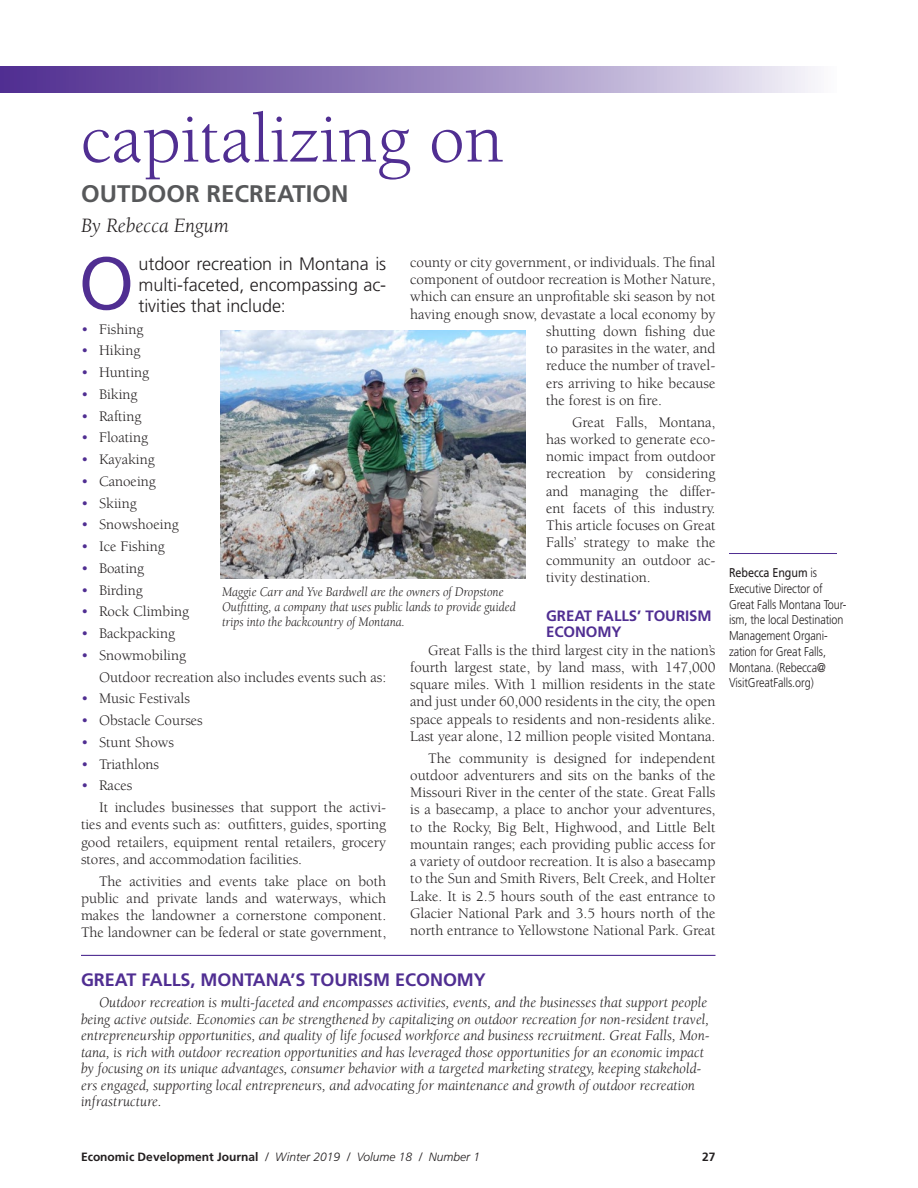
<style>
.page{position:relative;width:918px;height:1188px;background:#fff}
.page>*{position:absolute;margin:0;border:0;box-sizing:border-box;transform-origin:0 0}
.Body_Copy_Intro_1st{font:300 100.5px "Frutiger";color:#502e92}
.Chapter_Head{font:72px "Berkeley";color:#502e92}
.Chapter_Subhead{font:700 24px "Frutiger";color:#57585a}
.Chapter_Author{font:italic 21px "Berkeley";color:#231f20}
.Body_Copy_Intro_1st-2{font:300 18px/21px "Frutiger";letter-spacing:-.005em;color:#231f20;text-align:justify}
.Chapter_Abstract__Su{font:700 18px "Frutiger";color:#502e92}
.Body_Copy{font:15px/17.2px "Berkeley";color:#231f20;text-align:justify}
.Chapter_Abtract__Ita{font:italic 15px/16.5px "Berkeley";color:#231f20}
.Body_Copy_Bullets{font:15px "Berkeley";color:#231f20}
.Subhead_1{font:700 15px/16.5px "Frutiger";letter-spacing:-.005em;color:#502e92}
.Photo_Captions-itali{font:italic 13.5px/15px "Berkeley";color:#231f20;scale:.95 1}
.Chapter_Author_s_Bio{font:300 12.75px/15.8px "Frutiger";letter-spacing:-.005em;color:#231f20;scale:.85 1}
.t1{font:italic 300 12px "Frutiger";color:#231f20}
.t2{font:700 12px "Frutiger";color:#231f20}
.s1{color:#502e92}
.s2{font-weight:400}
.s3{font-weight:700;font-style:normal}
</style>
<div class="page">
<hr style="left:81px;top:955px;width:635px;height:1px;background:#502e92">
<div style="left:0;top:66px;width:837px;height:27px;background:linear-gradient(to right,#48258b,#efedf6)"></div>
<hr style="left:729px;top:553px;width:108px;height:1px;background:#502e92">
<img style="left:220px;top:330px;width:306px;height:249px">
<p class="Chapter_Head" style="left:81px;top:101px;width:424px">capitalizing on</p>
<p class="Chapter_Subhead" style="left:81px;top:180px;width:269px">OUTDOOR RECREATION</p>
<p class="Chapter_Author" style="left:81px;top:215px;width:150px">By Rebecca Engum</p>
<p class="Body_Copy" style="left:410px;top:254px;width:307px">county or city government, or individuals. The final</p>
<p class="Body_Copy" style="left:410px;top:271px;width:307px">component of outdoor recreation is Mother Nature,</p>
<p class="Body_Copy" style="left:410px;top:288px;width:307px">which can ensure an unprofitable ski season by not</p>
<p class="Body_Copy" style="left:410px;top:306px;width:307px">having enough snow, devastate a local economy by</p>
<p class="Body_Copy" style="left:546px;top:323px;width:171px">shutting down fishing due</p>
<p class="Body_Copy" style="left:546px;top:340px;width:171px">to parasites in the water, and</p>
<p class="Body_Copy" style="left:546px;top:357px;width:171px">reduce the number of travel-</p>
<p class="Body_Copy" style="left:546px;top:375px;width:171px">ers arriving to hike because</p>
<p class="Body_Copy" style="left:546px;top:392px;width:117px">the forest is on fire.</p>
<p class="Body_Copy" style="left:546px;top:414px;width:171px;text-indent:26px">Great Falls, Montana, has worked to generate eco&shy;nomic impact from outdoor recreation by considering and managing the differ&shy;ent facets of this industry.<br>This article focuses on Great Falls’ strategy to make the community an outdoor ac&shy;tivity destination.</p>
<p class="Subhead_1" style="left:546px;top:607px;width:167px">GREAT FALLS’ TOURISM<br>ECONOMY</p>
<p class="Body_Copy" style="left:410px;top:642px;width:307px;text-indent:18px">Great Falls is the third largest city in the nation’s fourth largest state, by land mass, with 147,000 square miles. With 1 million residents in the state and just under 60,000 residents in the city, the open space appeals to residents and non-residents alike.<br>Last year alone, 12 million people visited Montana.</p>
<p class="Body_Copy" style="left:410px;top:750px;width:307px;text-indent:18px">The community is designed for independent outdoor adventurers and sits on the banks of the Missouri River in the center of the state. Great Falls is a basecamp, a place to anchor your adventures, to the Rocky, Big Belt, Highwood, and Little Belt mountain ranges; each providing public access for a variety of outdoor recreation. It is also a basecamp to the Sun and Smith Rivers, Belt Creek, and Holter Lake. It is 2.5 hours south of the east entrance to Glacier National Park and 3.5 hours north of the north entrance to Yellowstone National Park. Great</p>
<p class="Body_Copy_Intro_1st-2" style="left:138px;top:253px;width:249px">utdoor recreation in Montana is multi-faceted, encompassing ac&shy;tivities that include:</p>
<p class="Body_Copy_Bullets" style="left:81px;top:321px;width:64px"><span class="s1">•</span> Fishing</p>
<p class="Body_Copy_Bullets" style="left:81px;top:343px;width:61px"><span class="s1">•</span> Hiking</p>
<p class="Body_Copy_Bullets" style="left:81px;top:365px;width:70px"><span class="s1">•</span> Hunting</p>
<p class="Body_Copy_Bullets" style="left:81px;top:386px;width:58px"><span class="s1">•</span> Biking</p>
<p class="Body_Copy_Bullets" style="left:81px;top:408px;width:62px"><span class="s1">•</span> Rafting</p>
<p class="Body_Copy_Bullets" style="left:81px;top:430px;width:69px"><span class="s1">•</span> Floating</p>
<p class="Body_Copy_Bullets" style="left:81px;top:452px;width:75px"><span class="s1">•</span> Kayaking</p>
<p class="Body_Copy_Bullets" style="left:81px;top:473px;width:76px"><span class="s1">•</span> Canoeing</p>
<p class="Body_Copy_Bullets" style="left:81px;top:495px;width:57px"><span class="s1">•</span> Skiing</p>
<p class="Body_Copy_Bullets" style="left:81px;top:517px;width:99px"><span class="s1">•</span> Snowshoeing</p>
<p class="Body_Copy_Bullets" style="left:81px;top:539px;width:85px"><span class="s1">•</span> Ice Fishing</p>
<p class="Body_Copy_Bullets" style="left:81px;top:560px;width:65px"><span class="s1">•</span> Boating</p>
<p class="Body_Copy_Bullets" style="left:81px;top:582px;width:63px"><span class="s1">•</span> Birding</p>
<p class="Body_Copy_Bullets" style="left:81px;top:604px;width:110px"><span class="s1">•</span> Rock Climbing</p>
<p class="Body_Copy_Bullets" style="left:81px;top:626px;width:96px"><span class="s1">•</span> Backpacking</p>
<p class="Body_Copy_Bullets" style="left:81px;top:647px;width:107px"><span class="s1">•</span> Snowmobiling</p>
<p class="Body_Copy" style="left:99px;top:669px;width:289px">Outdoor recreation also includes events such as:</p>
<p class="Body_Copy_Bullets" style="left:81px;top:691px;width:111px"><span class="s1">•</span> Music Festivals</p>
<p class="Body_Copy_Bullets" style="left:81px;top:713px;width:123px"><span class="s1">•</span> Obstacle Courses</p>
<p class="Body_Copy_Bullets" style="left:81px;top:734px;width:94px"><span class="s1">•</span> Stunt Shows</p>
<p class="Body_Copy_Bullets" style="left:81px;top:756px;width:80px"><span class="s1">•</span> Triathlons</p>
<p class="Body_Copy_Bullets" style="left:81px;top:778px;width:53px"><span class="s1">•</span> Races</p>
<p class="Body_Copy" style="left:81px;top:799px;width:307px;text-indent:18px">It includes businesses that support the activi&shy;ties and events such as: outfitters, guides, sporting good retailers, equipment rental retailers, grocery stores, and accommodation facilities.</p>
<p class="Body_Copy" style="left:81px;top:873px;width:307px;text-indent:18px">The activities and events take place on both public and private lands and waterways, which makes the landowner a cornerstone component.<br>The landowner can be federal or state government,</p>
<p class="Body_Copy_Intro_1st" style="left:78px;top:218px;width:57px">o</p>
<p class="Photo_Captions-itali" style="left:222px;top:585px;width:311px">Maggie Carr and Yve Bardwell are the owners of Dropstone<br>Outfitting, a company that uses public lands to provide guided trips into the backcountry of Montana.</p>
<p class="Chapter_Abstract__Su" style="left:81px;top:969px;width:406px">GREAT FALLS, MONTANA’S TOURISM ECONOMY</p>
<p class="Chapter_Abtract__Ita" style="left:81px;top:995px;width:630px;text-indent:18px">Outdoor recreation is multi-faceted and encompasses activities, events, and the businesses that support people being active outside. Economies can be strengthened by capitalizing on outdoor recreation for non-resident travel, entrepreneurship opportunities, and quality of life focused workforce and business recruitment. Great Falls, Mon&shy;tana, is rich with outdoor recreation opportunities and has leveraged those opportunities for an economic impact by focusing on its unique advantages, consumer behavior with a targeted marketing strategy, keeping stakehold&shy;ers engaged, supporting local entrepreneurs, and advocating for maintenance and growth of outdoor recreation infrastructure.</p>
<p class="Chapter_Author_s_Bio" style="left:729px;top:565px;width:140px"><span class="s2">Rebecca Engum</span> is<br>Executive Director of<br>Great Falls Montana Tour&shy;ism, the local Destination<br>Management Organi&shy;zation for Great Falls,<br>Montana. (Rebecca@<br>VisitGreatFalls.org)</p>
<p class="t1" style="left:81px;top:1150px;width:401px"><span class="s3">Economic Development Journal</span> / Winter 2019 / Volume 18 / Number 1</p>
<p class="t2" style="left:702px;top:1150px;width:15px">27</p>
</div>
